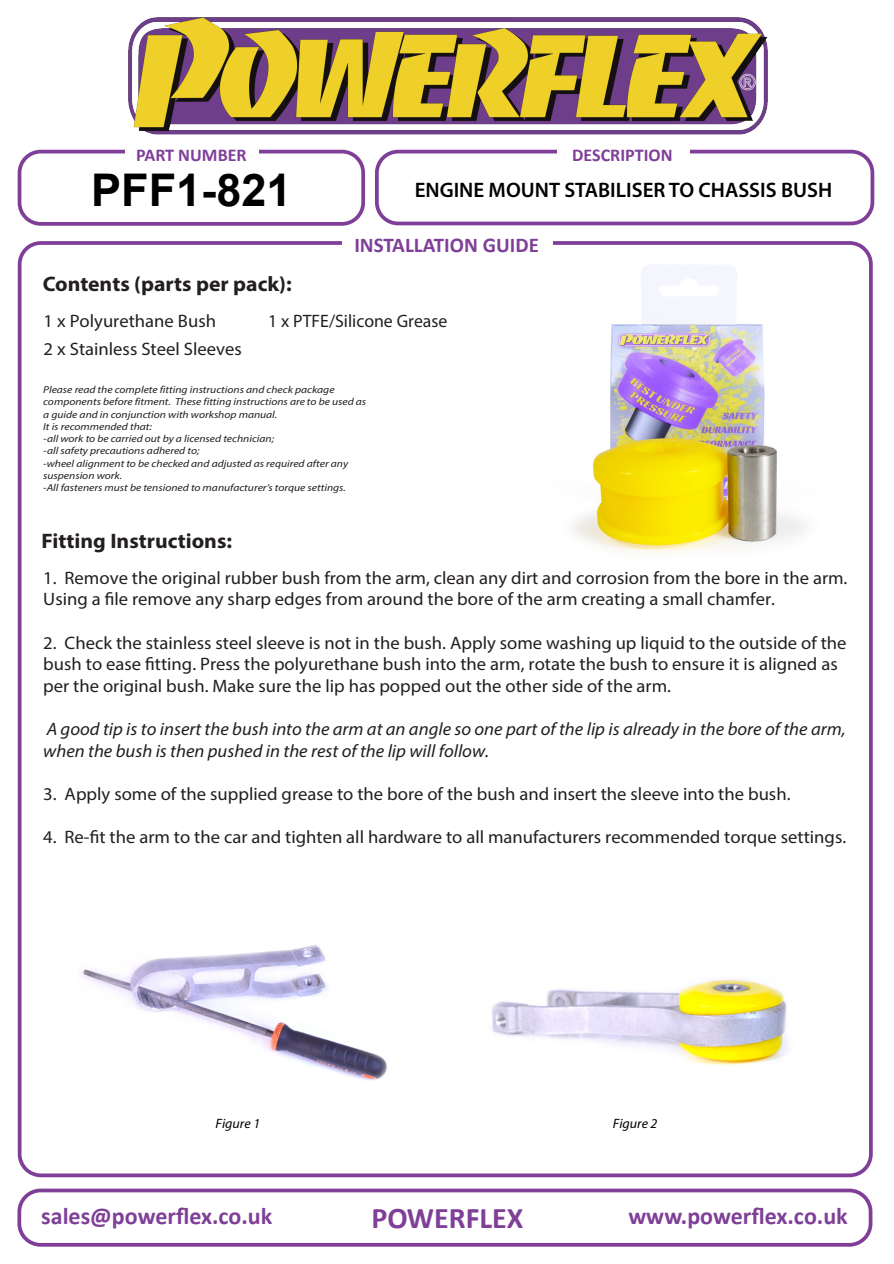
<style>
.page{position:relative;width:894px;height:1264px;background:#fff}
.page>*{position:absolute;margin:0;border:0;box-sizing:border-box;transform-origin:0 0}
.t1{font:700 45px "Arial";color:#000}
.t2{font:700 30px "Calibri";color:#7f3f98}
.t3{font:700 24px "Calibri";color:#7f3f98}
.t4{font:700 21px "Myriad Pro";color:#231f20}
.t5{font:600 21px "Myriad Pro";color:#000}
.t6{font:700 21px "Calibri";color:#7f3f98}
.t7{font:18px/21.6px "Myriad Pro";color:#231f20}
.t8{font:italic 18px/21.6px "Myriad Pro";color:#231f20}
.t9{font:700 18px "Calibri";color:#7f3f98}
.t10{font:italic 13.5px "Myriad Pro";color:#000}
.t11{font:italic 10.2px/12.1px "Myriad Pro";color:#231f20;scale:1.13 1}
</style>
<div class="page">
<div style="left:18px;top:241px;width:854px;height:935px;border:4px solid #7f3f98;border-radius:21px"></div>
<div style="left:375px;top:150px;width:498px;height:75px;border:4px solid #7f3f98;border-radius:21px"></div>
<div style="left:18px;top:150px;width:347px;height:76px;border:4px solid #7f3f98;border-radius:21px"></div>
<img style="left:128px;top:18px;width:639px;height:117px">
<div style="left:124px;top:147px;width:134px;height:9px;background:#fff"></div>
<div style="left:556px;top:147px;width:132px;height:9px;background:#fff"></div>
<div style="left:342px;top:235px;width:210px;height:15px;background:#fff"></div>
<div style="left:17px;top:1188px;width:855px;height:58px;border:4px solid #7f3f98;border-radius:21px"></div>
<img style="left:571px;top:265px;width:233px;height:288px">
<img style="left:80px;top:945px;width:307px;height:135px">
<img style="left:492px;top:979px;width:296px;height:87px">
<p class="t9" style="left:136px;top:147px;width:112px">PART NUMBER</p>
<p class="t9" style="left:572px;top:147px;width:102px">DESCRIPTION</p>
<h1 class="t1" style="left:91px;top:173px;width:202px">PFF1-821</h1>
<p class="t5" style="left:414px;top:181px;width:419px">ENGINE MOUNT STABILISER TO CHASSIS BUSH</p>
<p class="t6" style="left:354px;top:236px;width:186px">INSTALLATION GUIDE</p>
<p class="t4" style="left:43px;top:275px;width:250px">Contents (parts per pack):</p>
<p class="t7" style="left:43px;top:308px;width:200px;line-height:27.6px">1 x Polyurethane Bush<br>2 x Stainless Steel Sleeves</p>
<p class="t7" style="left:268px;top:311px;width:181px">1 x PTFE/Silicone Grease</p>
<p class="t11" style="left:43px;top:384px;width:287px">Please read the complete fitting instructions and check package components before fitment. These fitting instructions are to be used as a guide and in conjunction with workshop manual.<br>It is recommended that:<br>-all work to be carried out by a licensed technician;<br>-all safety precautions adhered to;<br>-wheel alignment to be checked and adjusted as required after any suspension work.<br>-All fasteners must be tensioned to manufacturer’s torque settings.</p>
<p class="t4" style="left:42px;top:531px;width:192px">Fitting Instructions:</p>
<p class="t7" style="left:43px;top:568px;width:805px">1. Remove the original rubber bush from the arm, clean any dirt and corrosion from the bore in the arm.<br>Using a file remove any sharp edges from around the bore of the arm creating a small chamfer.</p>
<p class="t7" style="left:43px;top:633px;width:804px">2. Check the stainless steel sleeve is not in the bush. Apply some washing up liquid to the outside of the bush to ease fitting. Press the polyurethane bush into the arm, rotate the bush to ensure it is aligned as per the original bush. Make sure the lip has popped out the other side of the arm.</p>
<p class="t8" style="left:43px;top:719px;width:803px">A good tip is to insert the bush into the arm at an angle so one part of the lip is already in the bore of the arm, when the bush is then pushed in the rest of the lip will follow.</p>
<p class="t7" style="left:43px;top:784px;width:748px">3. Apply some of the supplied grease to the bore of the bush and insert the sleeve into the bush.</p>
<p class="t7" style="left:43px;top:827px;width:804px">4. Re-fit the arm to the car and tighten all hardware to all manufacturers recommended torque settings.</p>
<p class="t10" style="left:215px;top:1117px;width:46px">Figure 1</p>
<p class="t10" style="left:612px;top:1117px;width:46px">Figure 2</p>
<h3 class="t3" style="left:41px;top:1205px;width:232px">sales@powerflex.co.uk</h3>
<h2 class="t2" style="left:371px;top:1204px;width:153px">POWERFLEX</h2>
<h3 class="t3" style="left:628px;top:1205px;width:221px">www.powerflex.co.uk</h3>
</div>
